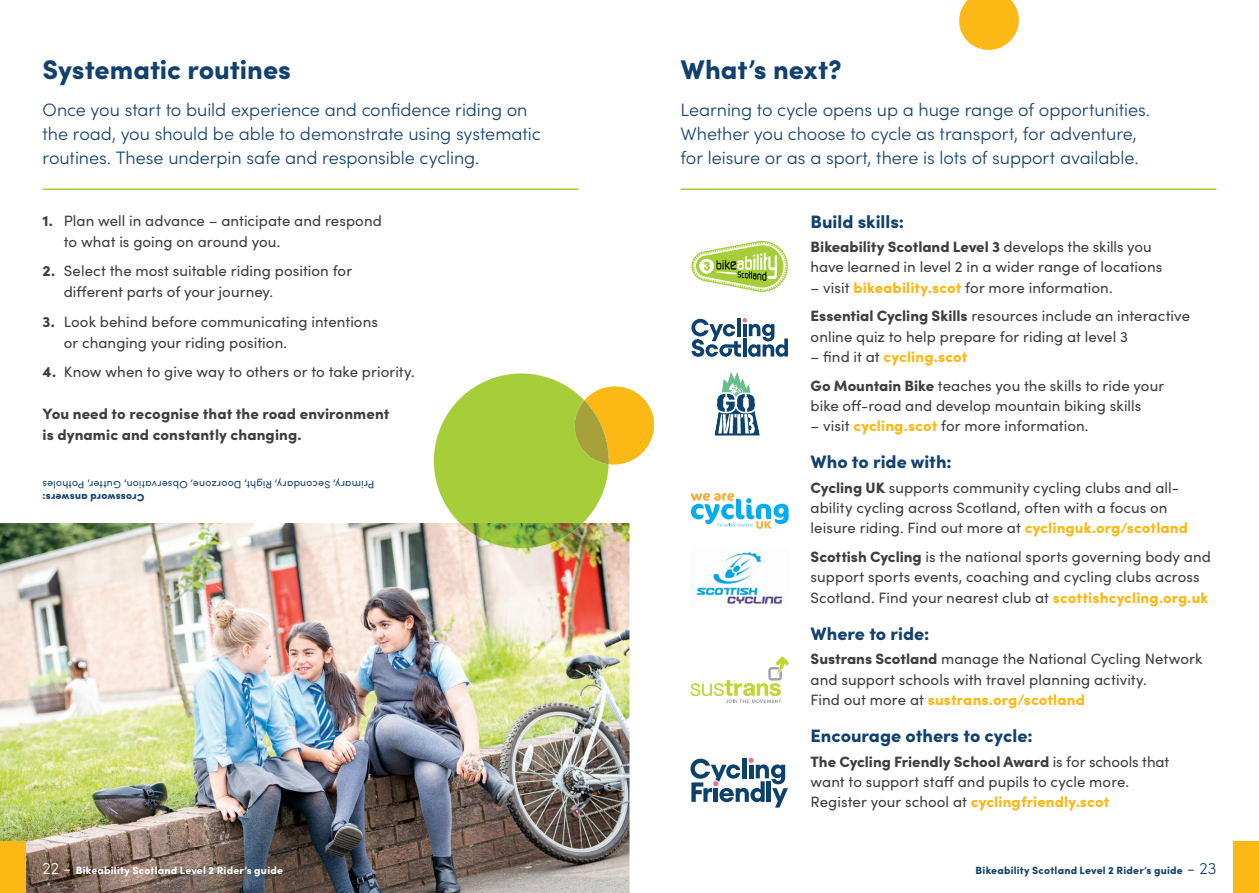
<style>
.page{position:relative;width:1259px;height:893px;background:#fff}
.page>*{position:absolute;margin:0;border:0;box-sizing:border-box;transform-origin:0 0}
.t1{font:900 27px "Sofia Pro";color:#12416f}
.t2{font:300 18px/24px "Sofia Pro";letter-spacing:-.005em;color:#12416f}
.t3{font:900 18px "Sofia Pro";color:#12416f}
.t4{font:15px/20.2px "Sofia Pro";letter-spacing:.005em;color:#3e3e3f}
.t5{font:900 15px/21px "Sofia Pro";letter-spacing:.01em;color:#3e3e3f}
.t6{font:10.5px "Sofia Pro";letter-spacing:.02em;color:#12416f}
.t7{font:900 10.5px "Sofia Pro";letter-spacing:.02em;color:#12416f}
.t8{font:900 10.5px "Sofia Pro";letter-spacing:.02em;color:#fff}
.s1{font-weight:900}
.s2{font-weight:300;font-size:16.5px}
.s3{font-weight:900;color:#fcb814}
</style>
<div class="page">
<img style="left:0;top:523px;width:629px;height:370px">
<div style="left:0;top:842px;width:26px;height:51px;background:#fcb814"></div>
<div style="left:1233px;top:842px;width:26px;height:51px;background:#fcb814"></div>
<img style="left:696px;top:552px;width:87px;height:52px">
<svg style="left:690px;top:657px;width:99px;height:46px"></svg>
<svg style="left:690px;top:493px;width:98px;height:36px"></svg>
<svg style="left:691px;top:318px;width:97px;height:39px"></svg>
<hr style="left:680px;top:188px;width:536px;height:2px;background:#a6ce39">
<img style="left:460px;top:523px;width:123px;height:25px">
<svg style="left:433px;top:373px;width:222px;height:150px"></svg>
<svg style="left:959px;top:0;width:60px;height:50px;background:#fcc33b"></svg>
<svg style="left:690px;top:758px;width:98px;height:49px"></svg>
<svg style="left:714px;top:372px;width:46px;height:64px"></svg>
<hr style="left:43px;top:188px;width:535px;height:2px;background:#a6ce39">
<svg style="left:691px;top:240px;width:97px;height:52px"></svg>
<h1 class="t1" style="left:43px;top:48px;width:250px">Systematic routines</h1>
<p class="t2" style="left:43px;top:96px;width:500px">Once you start to build experience and confidence riding on the road, you should be able to demonstrate using systematic routines. These underpin safe and responsible cycling.</p>
<p class="t4" style="left:64px;top:209px;width:319px;line-height:21px;text-indent:-21px"><span class="s1">1.</span> Plan well in advance – anticipate and respond to what is going on around you.</p>
<p class="t4" style="left:64px;top:259px;width:290px;line-height:21px;text-indent:-21px"><span class="s1">2.</span> Select the most suitable riding position for different parts of your journey.</p>
<p class="t4" style="left:64px;top:310px;width:316px;line-height:21px;text-indent:-21px"><span class="s1">3.</span> Look behind before communicating intentions or changing your riding position.</p>
<p class="t4" style="left:43px;top:361px;width:374px"><span class="s1">4.</span> Know when to give way to others or to take priority.</p>
<p class="t5" style="left:43px;top:402px;width:348px">You need to recognise that the road environment is dynamic and constantly changing.</p>
<p class="t6" style="left:375px;top:493px;width:333px;rotate:-180deg">Primary, Secondary, Right, Doorzone, Observation, Gutter, Potholes</p>
<p class="t7" style="left:144px;top:506px;width:103px;rotate:-180deg">Crossword answers:</p>
<p class="t8" style="left:43px;top:861px;width:242px"><span class="s2">22 -</span> Bikeability Scotland Level 2 Rider’s guide</p>
<h1 class="t1" style="left:680px;top:48px;width:162px">What’s next?</h1>
<p class="t2" style="left:680px;top:96px;width:471px">Learning to cycle opens up a huge range of opportunities.<br>Whether you choose to cycle as transport, for adventure, for leisure or as a sport, there is lots of support available.</p>
<p class="t3" style="left:810px;top:207px;width:95px">Build skills:</p>
<p class="t4" style="left:810px;top:236px;width:353px"><span class="s1">Bikeability Scotland Level 3</span> develops the skills you have learned in level 2 in a wider range of locations</p>
<p class="t4" style="left:810px;top:272px;width:381px;line-height:28.8px">– visit <span class="s3">bikeability.scot</span> for more information.<br><span class="s1">Essential Cycling Skills</span> resources include an interactive</p>
<p class="t4" style="left:810px;top:325px;width:319px">online quiz to help prepare for riding at level 3</p>
<p class="t4" style="left:810px;top:341px;width:355px;line-height:28.8px">– find it at <span class="s3">cycling.scot<br></span><span class="s1">Go Mountain Bike</span> teaches you the skills to ride your</p>
<p class="t4" style="left:810px;top:395px;width:332px">bike off-road and develop mountain biking skills</p>
<p class="t4" style="left:810px;top:415px;width:279px">– visit <span class="s3">cycling.scot</span> for more information.</p>
<p class="t3" style="left:810px;top:448px;width:143px">Who to ride with:</p>
<p class="t4" style="left:810px;top:477px;width:379px"><span class="s1">Cycling UK</span> supports community cycling clubs and all&shy;ability cycling across Scotland, often with a focus on leisure riding. Find out more at <span class="s3">cyclinguk.org/scotland</span></p>
<p class="t4" style="left:810px;top:546px;width:402px"><span class="s1">Scottish Cycling</span> is the national sports governing body and support sports events, coaching and cycling clubs across<br>Scotland. Find your nearest club at <span class="s3">scottishcycling.org.uk</span></p>
<p class="t3" style="left:810px;top:619px;width:120px">Where to ride:</p>
<p class="t4" style="left:810px;top:648px;width:393px"><span class="s1">Sustrans Scotland</span> manage the National Cycling Network and support schools with travel planning activity.<br>Find out more at <span class="s3">sustrans.org/scotland</span></p>
<p class="t3" style="left:810px;top:722px;width:224px">Encourage others to cycle:</p>
<p class="t4" style="left:810px;top:750px;width:360px"><span class="s1">The Cycling Friendly School Award</span> is for schools that want to support staff and pupils to cycle more.<br>Register your school at <span class="s3">cyclingfriendly.scot</span></p>
<p class="t7" style="left:975px;top:861px;width:242px">Bikeability Scotland Level 2 Rider’s guide <span class="s2">- 23</span></p>
</div>
